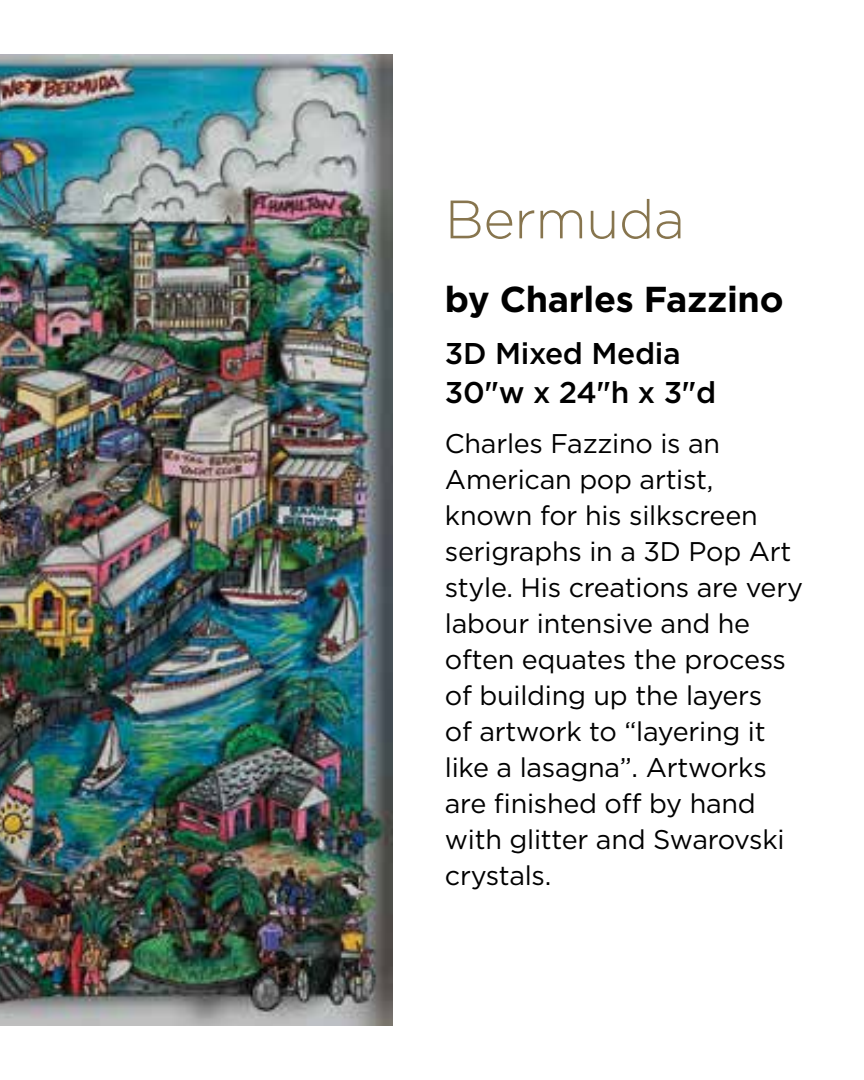
<style>
.page{position:relative;width:864px;height:1080px;background:#fff}
.page>*{position:absolute;margin:0;border:0;box-sizing:border-box;transform-origin:0 0}
.t1{font:300 54px "Gotham";letter-spacing:-.01em;color:#87754e}
.t2{font:700 36px "Gotham";letter-spacing:-.01em;color:#000}
.t3{font:500 30px/39px "Gotham";letter-spacing:-.01em;color:#000}
.t4{font:27px/36px "Gotham";letter-spacing:-.01em;color:#000}
</style>
<div class="page">
<img style="left:0;top:55px;width:392px;height:970px">
<h1 class="t1" style="left:445px;top:185px;width:241px">Bermuda</h1>
<h2 class="t2" style="left:445px;top:275px;width:340px">by Charles Fazzino</h2>
<p class="t3" style="left:445px;top:334px;width:273px">3D Mixed Media<br>30"w x 24"h x 3"d</p>
<p class="t4" style="left:445px;top:425px;width:360px">Charles Fazzino is an<br>American pop artist, known for his silkscreen serigraphs in a 3D Pop Art style. His creations are very labour intensive and he often equates the process of building up the layers<br>of artwork to “layering it like a lasagna”. Artworks are finished off by hand with glitter and Swarovski crystals.</p>
</div>
